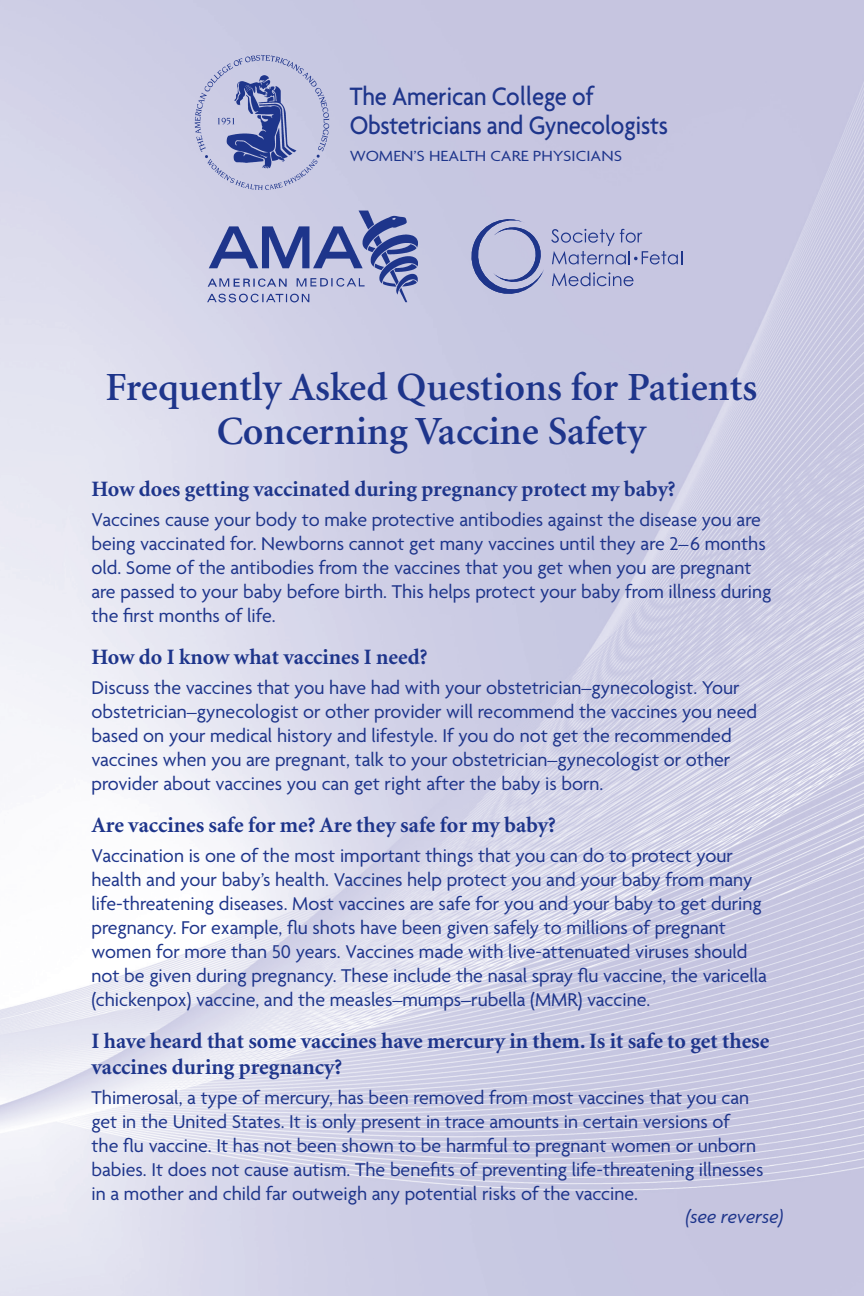
<style>
.page{position:relative;width:864px;height:1296px;background:#fff}
.page>*{position:absolute;margin:0;border:0;box-sizing:border-box;transform-origin:0 0}
.main_head{font:600 40px/44px "Minion";color:#1e358b;text-align:center}
.t1{font:500 27.2px "Agenda";letter-spacing:-.01em;color:#1e358b;scale:.91 1}
.question{font:700 22px/26px "Minion";color:#1e358b}
.text{font:20px/24px "Agenda";color:#1e358b}
.text-2{font:italic 20px "Agenda";letter-spacing:-.005em;color:#1e358b}
.t2{font:15.8px "Agenda";color:#1e358b;scale:1.11 1}
</style>
<div class="page">
<img style="left:0;top:0;width:864px;height:1296px">
<img style="left:193px;top:46px;width:146px;height:153px">
<img style="left:207px;top:209px;width:211px;height:96px">
<svg style="left:551px;top:229px;width:131px;height:35px"></svg>
<svg style="left:552px;top:272px;width:82px;height:14px"></svg>
<svg style="left:466px;top:214px;width:78px;height:85px"></svg>
<p class="t1" style="left:350px;top:79px;width:270px">The American College of</p>
<p class="t1" style="left:350px;top:109px;width:351px">Obstetricians and Gynecologists</p>
<p class="t2" style="left:350px;top:146px;width:247px">WOMEN’S HEALTH CARE PHYSICIANS</p>
<p class="main_head" style="left:105px;top:366px;width:653px">Frequently Asked Questions for Patients<br>Concerning Vaccine Safety</p>
<p class="question" style="left:92px;top:476px;width:586px">How does getting vaccinated during pregnancy protect my baby?</p>
<p class="text" style="left:92px;top:507px;width:681px">Vaccines cause your body to make protective antibodies against the disease you are being vaccinated for. Newborns cannot get many vaccines until they are 2–6 months old. Some of the antibodies from the vaccines that you get when you are pregnant are passed to your baby before birth. This helps protect your baby from illness during the first months of life.</p>
<p class="question" style="left:92px;top:644px;width:338px">How do I know what vaccines I need?</p>
<p class="text" style="left:92px;top:675px;width:667px">Discuss the vaccines that you have had with your obstetrician–gynecologist. Your obstetrician–gynecologist or other provider will recommend the vaccines you need based on your medical history and lifestyle. If you do not get the recommended vaccines when you are pregnant, talk to your obstetrician–gynecologist or other provider about vaccines you can get right after the baby is born.</p>
<p class="question" style="left:92px;top:812px;width:466px">Are vaccines safe for me? Are they safe for my baby?</p>
<p class="text" style="left:92px;top:843px;width:663px">Vaccination is one of the most important things that you can do to protect your health and your baby’s health. Vaccines help protect you and your baby from many</p>
<p class="text" style="left:92px;top:891px;width:677px">life-threatening diseases. Most vaccines are safe for you and your baby to get during pregnancy. For example, flu shots have been given safely to millions of pregnant women for more than 50 years. Vaccines made with live-attenuated viruses should not be given during pregnancy. These include the nasal spray flu vaccine, the varicella (chickenpox) vaccine, and the measles–mumps–rubella (MMR) vaccine.</p>
<p class="question" style="left:92px;top:1028px;width:679px">I have heard that some vaccines have mercury in them. Is it safe to get these vaccines during pregnancy?</p>
<p class="text" style="left:92px;top:1085px;width:673px">Thimerosal, a type of mercury, has been removed from most vaccines that you can get in the United States. It is only present in trace amounts in certain versions of<br>the flu vaccine. It has not been shown to be harmful to pregnant women or unborn babies. It does not cause autism. The benefits of preventing life-threatening illnesses in a mother and child far outweigh any potential risks of the vaccine.</p>
<p class="text-2" style="left:686px;top:1205px;width:99px">(see reverse)</p>
</div>
